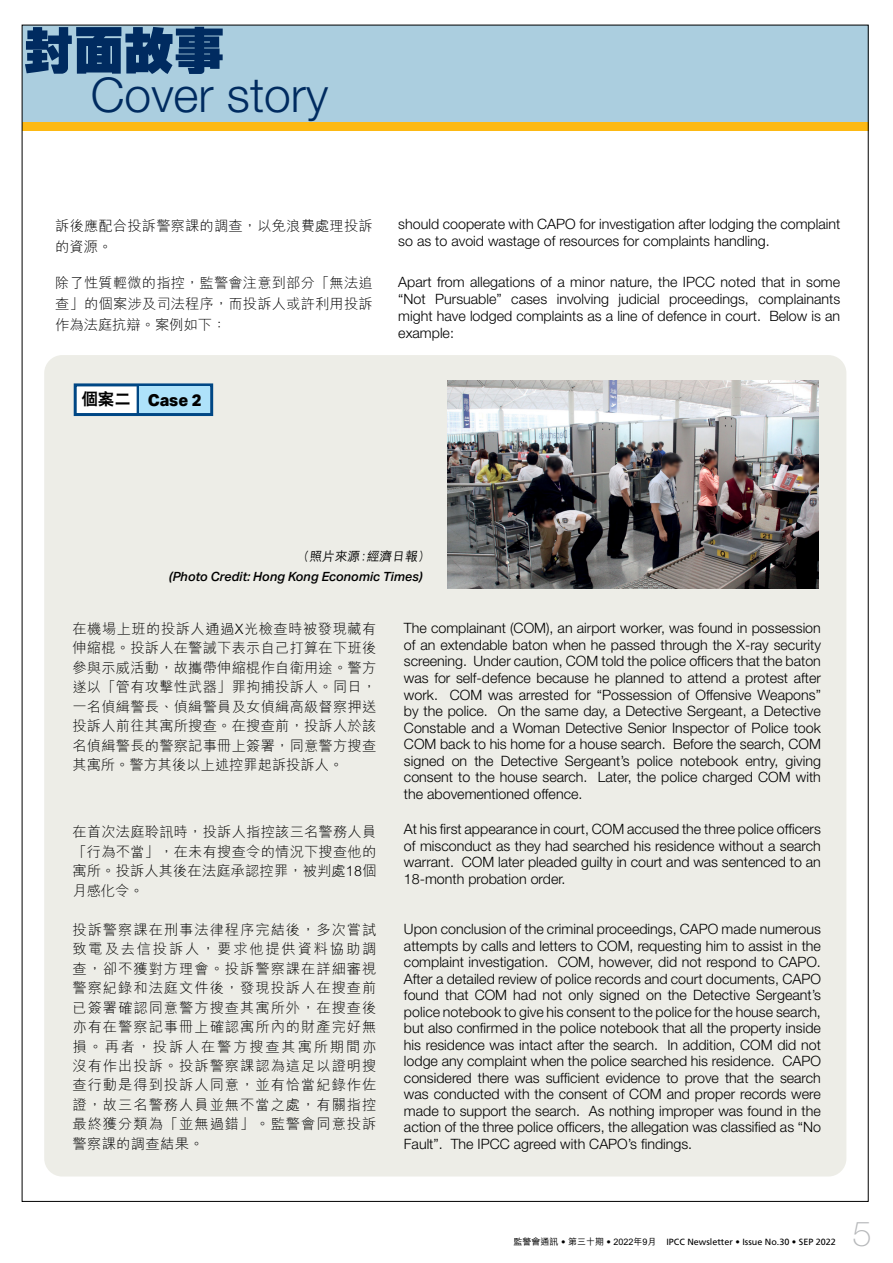
<style>
.page{position:relative;width:893px;height:1263px;background:#fff}
.page>*{position:absolute;margin:0;border:0;box-sizing:border-box;transform-origin:0 0}
.t1{font:800 50.25px "C Hei HK";color:#002b60}
.t2{font:300 48px "Helvetica Neue";color:#002b60}
.t3{font:100 34.5px "Helvetica Neue";color:#b6b8ba}
.t4{font:800 16.5px "Aktiv Grotesk";color:#000}
.t5{font:300 14.25px/16.5px "Helvetica Neue";color:#000;text-align:justify}
.t6{font:300 14.25px/19.5px "M Hei HK";letter-spacing:.015em;color:#000;text-align:justify}
.t7{font:italic 500 12.75px "Aktiv Grotesk";color:#000}
.t8{font:500 12.75px "M Hei HK";color:#000}
.t9{font:9px "Frutiger";color:#000}
.s1{font-family:"C Hei 2 HK"}
.s2{font-family:"M Hei HK";font-weight:500}
</style>
<div class="page">
<div style="left:22px;top:25px;width:846px;height:105px;background:#abcedf"></div>
<div style="left:22px;top:122px;width:846px;height:9px;background:#fdb913"></div>
<div style="left:44px;top:355px;width:802px;height:821px;background:#edede7;border-radius:18px"></div>
<img style="left:447px;top:380px;width:371px;height:209px">
<div style="left:74px;top:383px;width:139px;height:33px;background:#fff;border:3px solid #004785"></div>
<hr style="left:137px;top:385px;width:3px;height:29px;background:#004785">
<div style="left:140px;top:386px;width:70px;height:27px;background:#aee2fa"></div>
<h1 class="t1" style="left:24px;top:17px;width:202px">封面故事</h1>
<h2 class="t2" style="left:91px;top:65px;width:239px">Cover story</h2>
<p class="t6" style="left:55px;top:214px;width:319px;line-height:21px">訴後應配合投訴警察課的調查，以免浪費處理投訴的資源。</p>
<p class="t6" style="left:55px;top:271px;width:319px;line-height:21px">除了性質輕微的指控，監警會注意到部分「無法追查」的個案涉及司法程序，而投訴人或許利用投訴作為法庭抗辯。案例如下：</p>
<p class="t4" style="left:81px;top:389px;width:122px"><span class="s1">個案二</span> Case 2</p>
<p class="t5" style="left:398px;top:215px;width:443px;line-height:17.2px">should cooperate with CAPO for investigation after lodging the complaint so as to avoid wastage of resources for complaints handling.</p>
<p class="t5" style="left:398px;top:273px;width:443px;line-height:17.2px">Apart from allegations of a minor nature, the IPCC noted that in some “Not Pursuable” cases involving judicial proceedings, complainants might have lodged complaints as a line of defence in court. Below is an example:</p>
<p class="t8" style="left:303px;top:547px;width:124px">(照片來源：經濟日報)</p>
<p class="t7" style="left:169px;top:569px;width:255px">(Photo Credit: Hong Kong Economic Times)</p>
<p class="t5" style="left:404px;top:620px;width:418px">The complainant (COM), an airport worker, was found in possession of an extendable baton when he passed through the X-ray security screening. Under caution, COM told the police officers that the baton was for self-defence because he planned to attend a protest after work. COM was arrested for “Possession of Offensive Weapons” by the police. On the same day, a Detective Sergeant, a Detective Constable and a Woman Detective Senior Inspector of Police took COM back to his home for a house search. Before the search, COM signed on the Detective Sergeant’s police notebook entry, giving consent to the house search. Later, the police charged COM with the abovementioned offence.</p>
<p class="t5" style="left:404px;top:820px;width:418px">At his first appearance in court, COM accused the three police officers of misconduct as they had searched his residence without a search warrant. COM later pleaded guilty in court and was sentenced to an 18-month probation order.</p>
<p class="t5" style="left:404px;top:920px;width:418px">Upon conclusion of the criminal proceedings, CAPO made numerous attempts by calls and letters to COM, requesting him to assist in the complaint investigation. COM, however, did not respond to CAPO.<br>After a detailed review of police records and court documents, CAPO found that COM had not only signed on the Detective Sergeant’s police notebook to give his consent to the police for the house search, but also confirmed in the police notebook that all the property inside his residence was intact after the search. In addition, COM did not lodge any complaint when the police searched his residence. CAPO considered there was sufficient evidence to prove that the search was conducted with the consent of COM and proper records were made to support the search. As nothing improper was found in the action of the three police officers, the allegation was classified as “No Fault”. The IPCC agreed with CAPO’s findings.</p>
<p class="t6" style="left:72px;top:618px;width:305px">在機場上班的投訴人通過X光檢查時被發現藏有伸縮棍。投訴人在警誡下表示自己打算在下班後參與示威活動，故攜帶伸縮棍作自衛用途。警方遂以「管有攻擊性武器」罪拘捕投訴人。同日，一名偵緝警長、偵緝警員及女偵緝高級督察押送投訴人前往其寓所搜查。在搜查前，投訴人於該名偵緝警長的警察記事冊上簽署，同意警方搜查其寓所。警方其後以上述控罪起訴投訴人。</p>
<p class="t6" style="left:72px;top:821px;width:305px">在首次法庭聆訊時，投訴人指控該三名警務人員「行為不當」，在未有搜查令的情況下搜查他的寓所。投訴人其後在法庭承認控罪，被判處18個月感化令。</p>
<p class="t6" style="left:72px;top:919px;width:305px">投訴警察課在刑事法律程序完結後，多次嘗試致電及去信投訴人，要求他提供資料協助調查，卻不獲對方理會。投訴警察課在詳細審視警察紀錄和法庭文件後，發現投訴人在搜查前已簽署確認同意警方搜查其寓所外，在搜查後亦有在警察記事冊上確認寓所內的財產完好無損。再者，投訴人在警方搜查其寓所期間亦沒有作出投訴。投訴警察課認為這足以證明搜查行動是得到投訴人同意，並有恰當紀錄作佐證，故三名警務人員並無不當之處，有關指控最終獲分類為「並無過錯」。監警會同意投訴警察課的調查結果。</p>
<p class="t9" style="left:513px;top:1236px;width:324px"><span class="s2">監警會通訊</span> • <span class="s2">第三十期</span> • <span class="s2">2022年9月</span> IPCC Newsletter • Issue No.30 • SEP 2022</p>
<h3 class="t3" style="left:852px;top:1214px;width:21px">5</h3>
</div>
